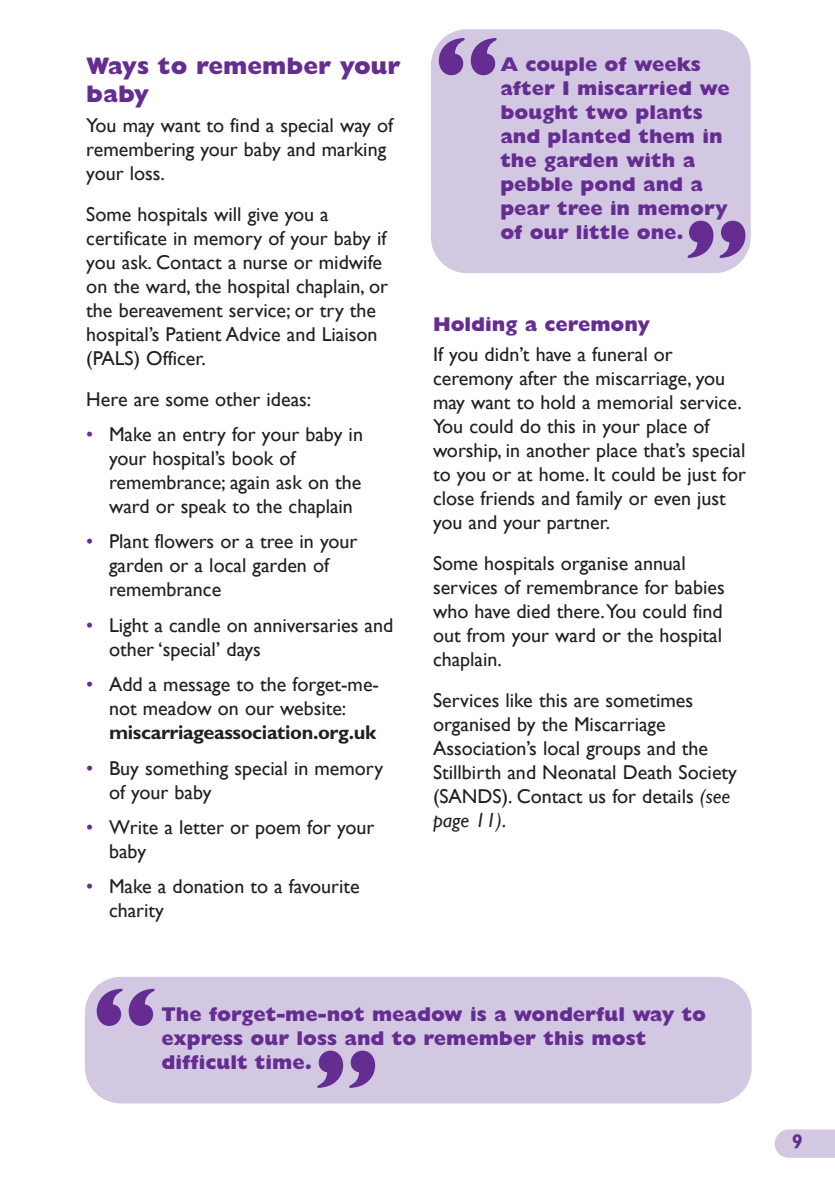
<style>
.page{position:relative;width:835px;height:1187px;background:#fff}
.page>*{position:absolute;margin:0;border:0;box-sizing:border-box;transform-origin:0 0}
.t1{font:800 96px "Gill Sans";color:#652d91}
.t2{font:800 24px/28px "Gill Sans";color:#652d91}
.t3{font:20px/24px "Gill Sans";color:#231f20}
.t4{font:800 20px/24px "Gill Sans";color:#652d91}
.t5{font:700 20px "Gill Sans";letter-spacing:-.02em;color:#231f20}
.t6{font:700 20px "Gill Sans";color:#652d91}
.s1{color:#652d91}
.s2{font-style:italic}
</style>
<div class="page">
<div style="left:85px;top:976px;width:667px;height:127px;background:#d3c8e2;border-radius:36px"></div>
<svg style="left:775px;top:1129px;width:60px;height:28px;background:#d5cbe3"></svg>
<div style="left:431px;top:29px;width:320px;height:244px;background:#d3c8e2;border-radius:36px"></div>
<p class="t2" style="left:86px;top:54px;width:316px">Ways to remember your baby</p>
<p class="t3" style="left:86px;top:113px;width:308px">You may want to find a special way of remembering your baby and marking your loss.</p>
<p class="t3" style="left:86px;top:202px;width:303px">Some hospitals will give you a certificate in memory of your baby if you ask. Contact a nurse or midwife on the ward, the hospital chaplain, or the bereavement service; or try the hospital’s Patient Advice and Liaison (PALS) Officer.</p>
<p class="t3" style="left:86px;top:387px;width:227px">Here are some other ideas:</p>
<p class="t3" style="left:109px;top:422px;width:255px;text-indent:-23px"><span class="s1">•</span> Make an entry for your baby in your hospital’s book of remembrance; again ask on the ward or speak to the chaplain</p>
<p class="t3" style="left:109px;top:529px;width:250px;text-indent:-23px"><span class="s1">•</span> Plant flowers or a tree in your garden or a local garden of remembrance</p>
<p class="t3" style="left:109px;top:613px;width:286px;text-indent:-23px"><span class="s1">•</span> Light a candle on anniversaries and other ‘special’ days</p>
<p class="t3" style="left:86px;top:672px;width:294px;text-align:center"><span class="s1">•</span> Add a message to the forget-me&shy;not meadow on our website:</p>
<p class="t5" style="left:109px;top:725px;width:269px">miscarriageassociation.org.uk</p>
<p class="t3" style="left:109px;top:755px;width:276px;text-indent:-23px"><span class="s1">•</span> Buy something special in memory of your baby</p>
<p class="t3" style="left:109px;top:815px;width:267px;text-indent:-23px"><span class="s1">•</span> Write a letter or poem for your baby</p>
<p class="t3" style="left:109px;top:874px;width:252px;text-indent:-23px"><span class="s1">•</span> Make a donation to a favourite charity</p>
<h1 class="t1" style="left:433px;top:36px;width:69px">“</h1>
<p class="t4" style="left:500px;top:54px;width:231px">A couple of weeks after I miscarried we bought two plants and planted them in the garden with a pebble pond and a pear tree in memory of our little one.</p>
<h1 class="t1" style="left:751px;top:260px;width:69px;rotate:-180deg">“</h1>
<p class="t4" style="left:433px;top:314px;width:219px">Holding a ceremony</p>
<p class="t3" style="left:433px;top:342px;width:315px">If you didn’t have a funeral or ceremony after the miscarriage, you may want to hold a memorial service.<br>You could do this in your place of worship, in another place that’s special to you or at home. It could be just for close friends and family or even just you and your partner.</p>
<p class="t3" style="left:433px;top:551px;width:293px">Some hospitals organise annual services of remembrance for babies who have died there.You could find out from your ward or the hospital chaplain.</p>
<p class="t3" style="left:433px;top:688px;width:305px">Services like this are sometimes organised by the Miscarriage<br>Association’s local groups and the<br>Stillbirth and Neonatal Death Society (SANDS). Contact us for details <span class="s2">(see page 11)</span>.</p>
<h1 class="t1" style="left:91px;top:986px;width:69px">“</h1>
<p class="t4" style="left:162px;top:1004px;width:546px">The forget-me-not meadow is a wonderful way to express our loss and to remember this most</p>
<p class="t4" style="left:162px;top:1052px;width:152px">difficult time.</p>
<h1 class="t1" style="left:381px;top:1090px;width:69px;rotate:-180deg">“</h1>
<p class="t6" style="left:792px;top:1133px;width:13px">9</p>
</div>
